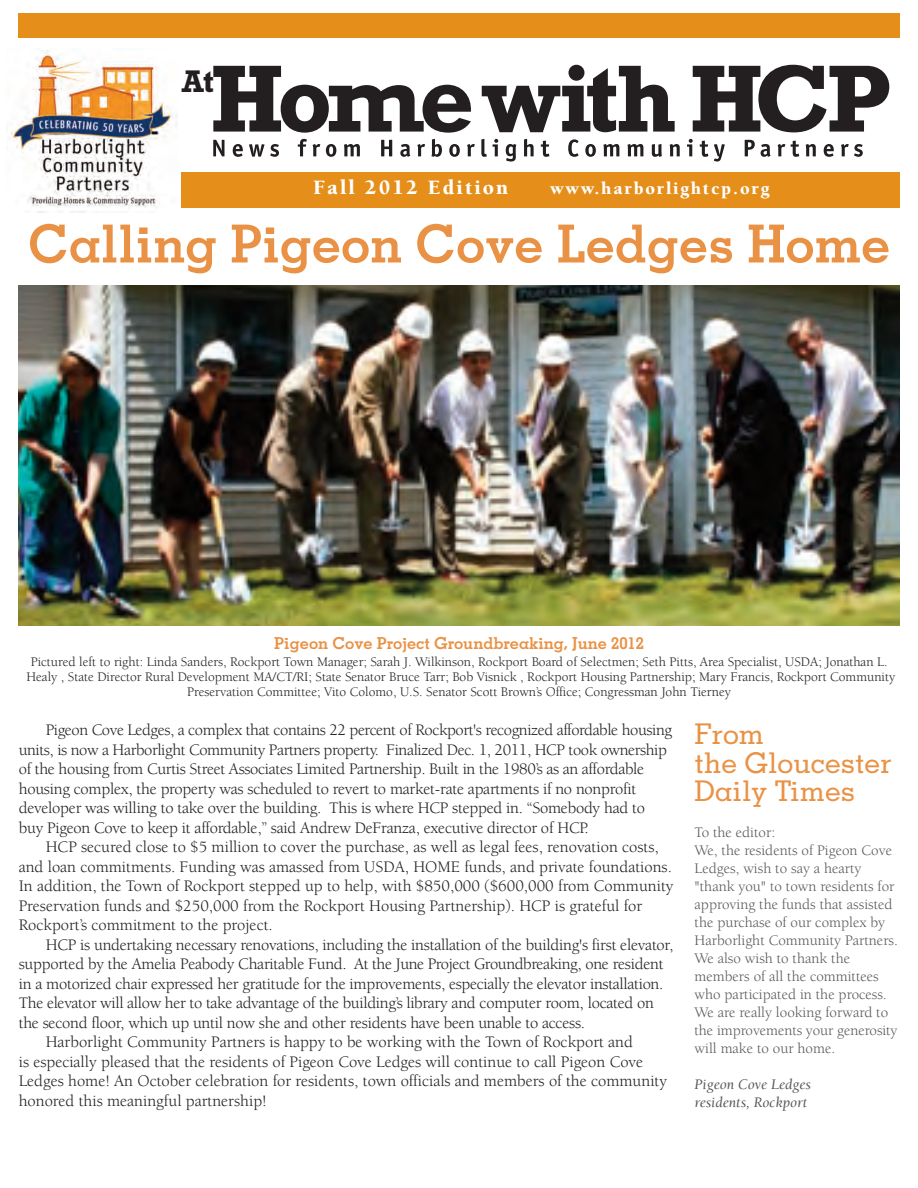
<style>
.page{position:relative;width:918px;height:1188px;background:#fff}
.page>*{position:absolute;margin:0;border:0;box-sizing:border-box;transform-origin:0 0}
.t1{font:700 52.5px "Memphis";color:#e99245}
.t2{font:700 31.8px "Rockwell";color:#231f20}
.t3{font:500 28.5px/28.5px "Memphis";color:#e99245}
.t4{font:900 21px "Berkeley";letter-spacing:.1em;color:#fff}
.t5{font:900 18px "Berkeley";letter-spacing:.1em;color:#fff}
.t6{font:16.5px/19.5px "Berkeley";letter-spacing:-.015em;color:#231f20}
.t7{font:700 16.5px "Memphis";color:#e99245}
.t8{font:15px/18px "Berkeley";color:#57585a}
.t9{font:italic 15px/18px "Berkeley";color:#57585a}
.t10{font:13.5px/15px "Berkeley";color:#231f20;text-align:center}
</style>
<div class="page">
<svg style="left:213px;top:66px;width:258px;height:67px"></svg>
<svg style="left:482px;top:65px;width:193px;height:67px"></svg>
<svg style="left:693px;top:65px;width:196px;height:67px"></svg>
<svg style="left:213px;top:140px;width:12px;height:16px"></svg>
<svg style="left:233px;top:144px;width:10px;height:13px"></svg>
<svg style="left:249px;top:144px;width:30px;height:13px"></svg>
<svg style="left:298px;top:139px;width:9px;height:17px"></svg>
<svg style="left:313px;top:144px;width:7px;height:12px"></svg>
<svg style="left:326px;top:144px;width:10px;height:13px"></svg>
<svg style="left:344px;top:144px;width:16px;height:12px"></svg>
<svg style="left:381px;top:140px;width:11px;height:16px"></svg>
<svg style="left:400px;top:144px;width:10px;height:13px"></svg>
<svg style="left:417px;top:144px;width:8px;height:12px"></svg>
<svg style="left:431px;top:139px;width:11px;height:18px"></svg>
<svg style="left:449px;top:144px;width:11px;height:13px"></svg>
<svg style="left:467px;top:144px;width:8px;height:12px"></svg>
<svg style="left:481px;top:139px;width:6px;height:18px"></svg>
<svg style="left:493px;top:139px;width:5px;height:17px"></svg>
<svg style="left:506px;top:144px;width:10px;height:18px"></svg>
<svg style="left:524px;top:139px;width:10px;height:17px"></svg>
<svg style="left:541px;top:141px;width:8px;height:16px"></svg>
<svg style="left:568px;top:139px;width:11px;height:18px"></svg>
<svg style="left:585px;top:144px;width:11px;height:13px"></svg>
<svg style="left:603px;top:144px;width:16px;height:12px"></svg>
<svg style="left:627px;top:144px;width:16px;height:12px"></svg>
<svg style="left:652px;top:144px;width:10px;height:13px"></svg>
<svg style="left:670px;top:144px;width:10px;height:12px"></svg>
<svg style="left:687px;top:139px;width:6px;height:17px"></svg>
<svg style="left:700px;top:141px;width:8px;height:16px"></svg>
<svg style="left:714px;top:144px;width:11px;height:18px"></svg>
<svg style="left:745px;top:140px;width:10px;height:16px"></svg>
<svg style="left:761px;top:144px;width:9px;height:13px"></svg>
<svg style="left:778px;top:144px;width:7px;height:12px"></svg>
<svg style="left:791px;top:141px;width:8px;height:16px"></svg>
<svg style="left:806px;top:144px;width:10px;height:12px"></svg>
<svg style="left:824px;top:144px;width:10px;height:13px"></svg>
<svg style="left:841px;top:144px;width:22px;height:13px"></svg>
<div style="left:181px;top:172px;width:719px;height:35px;background:#e58e19"></div>
<div style="left:19px;top:14px;width:881px;height:24px;background:#e58e19"></div>
<img style="left:19px;top:286px;width:881px;height:339px">
<img style="left:6px;top:48px;width:171px;height:165px">
<h2 class="t2" style="left:182px;top:70px;width:34px">At</h2>
<p class="t4" style="left:313px;top:179px;width:197px">Fall 2012 Edition</p>
<p class="t5" style="left:550px;top:181px;width:221px">www.harborlightcp.org</p>
<h1 class="t1" style="left:28px;top:225px;width:864px">Calling Pigeon Cove Ledges Home</h1>
<p class="t7" style="left:274px;top:637px;width:371px">Pigeon Cove Project Groundbreaking, June 2012</p>
<p class="t10" style="left:27px;top:655px;width:870px">Pictured left to right: Linda Sanders, Rockport Town Manager; Sarah J. Wilkinson, Rockport Board of Selectmen; Seth Pitts, Area Specialist, USDA; Jonathan L.<br>Healy , State Director Rural Development MA/CT/RI; State Senator Bruce Tarr; Bob Visnick , Rockport Housing Partnership; Mary Francis, Rockport Community<br>Preservation Committee; Vito Colomo, U.S. Senator Scott Brown’s Office; Congressman John Tierney</p>
<p class="t6" style="left:19px;top:722px;width:655px;text-indent:27px">Pigeon Cove Ledges, a complex that contains 22 percent of Rockport's recognized affordable housing units, is now a Harborlight Community Partners property. Finalized Dec. 1, 2011, HCP took ownership of the housing from Curtis Street Associates Limited Partnership. Built in the 1980’s as an affordable housing complex, the property was scheduled to r evert to market-rate apartments if no nonprofit developer was willing to take over the building. This is where HCP stepped in. “Somebody had to buy Pigeon Cove to keep it affordable,” said Andrew DeFranza, executive director of HCP.</p>
<p class="t6" style="left:19px;top:839px;width:656px;text-indent:27px">HCP secured close to $5 million to cover the purchase, as well as legal fees, renovation costs, and loan commitments. Funding was amassed from USDA, HOME funds, and private foundations.<br>In addition, the Town of Rockport stepped up to help, with $850,000 ($600,000 from Community Preservation funds and $250,000 from the Rockport Housing Partnership). HCP is grateful for Rockport’s commitment to the project.</p>
<p class="t6" style="left:46px;top:936px;width:629px">HCP is undertaking necessary renovations, including the installation of the building's first elevator,</p>
<p class="t6" style="left:19px;top:956px;width:646px">supported by the Amelia Peabody Charitable Fund. At the June Project Groundbreaking, one resident</p>
<p class="t6" style="left:19px;top:975px;width:646px">in a motorized chair expressed her gratitude for the improvements, especially the elevator installation.</p>
<p class="t6" style="left:19px;top:995px;width:637px">The elevator will allow her to take advantage of the building’s library and computer room, located on</p>
<p class="t6" style="left:19px;top:1014px;width:568px">the second floor, which up until now she and other residents have been unable to access.</p>
<p class="t6" style="left:46px;top:1034px;width:589px">Harborlight Community Partners is happy to be working with the Town of Rockport and</p>
<p class="t6" style="left:19px;top:1053px;width:626px">is especially pleased that the residents of Pigeon Cove Ledges will continue to call Pigeon Cove</p>
<p class="t6" style="left:19px;top:1073px;width:650px">Ledges home! An October celebration for residents, town officials and members of the community</p>
<p class="t6" style="left:19px;top:1092px;width:250px">honored this meaningful partnership!</p>
<h3 class="t3" style="left:695px;top:723px;width:198px">From<br>the Gloucester<br>Daily Times</h3>
<p class="t8" style="left:695px;top:825px;width:205px">To the editor:<br>We, the residents of Pigeon Cove<br>Ledges, wish to say a hearty "thank you" to town residents for approving the funds that assisted the purchase of our complex by<br>Harborlight Community Partners.<br>We also wish to thank the members of all the committees who participated in the process.<br>We are really looking forward to the improvements your generosity will make to our home.</p>
<p class="t9" style="left:695px;top:1077px;width:118px">Pigeon Cove Ledges residents, Rockport</p>
</div>
